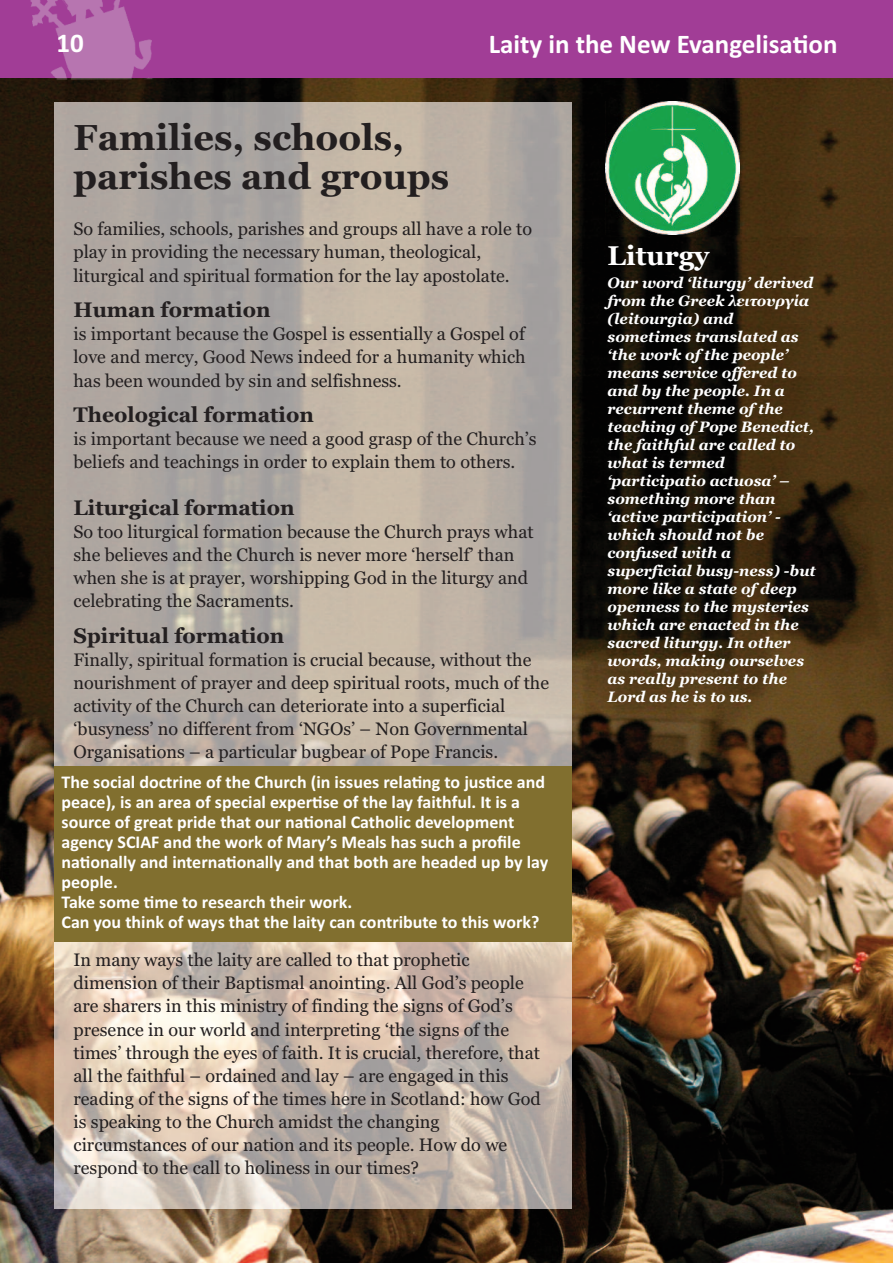
<style>
.page{position:relative;width:893px;height:1263px;background:#fff}
.page>*{position:absolute;margin:0;border:0;box-sizing:border-box;transform-origin:0 0}
.t1{font:700 36px/39.6px "Georgia";color:#231f20}
.t2{font:700 27px "Calibri";color:#fff}
.t3{font:700 27px "Georgia";color:#fff}
.t4{font:700 21px "Georgia";color:#231f20}
.t5{font:18px/23.1px "Georgia";color:#231f20}
.t6{font:700 18px/20.1px "Calibri";color:#fff}
.t7{font:italic 700 15px/18px "Georgia";color:#fff}
</style>
<div class="page">
<img style="left:0;top:78px;width:893px;height:1185px">
<div style="left:0;top:0;width:893px;height:78px;background:#a13d96"></div>
<img style="left:49px;top:78px;width:121px;height:2px">
<img style="left:30px;top:0;width:122px;height:78px">
<img style="left:54px;top:103px;width:517px;height:1106px">
<div style="left:54px;top:767px;width:517px;height:175px;background:#816f2f"></div>
<img style="left:606px;top:101px;width:133px;height:134px">
<h2 class="t2" style="left:57px;top:27px;width:29px">10</h2>
<h2 class="t2" style="left:489px;top:28px;width:350px">Laity in the New Evangelisation</h2>
<h1 class="t1" style="left:74px;top:117px;width:377px">Families, schools, parishes and groups</h1>
<p class="t5" style="left:74px;top:218px;width:460px">So families, schools, parishes and groups all have a role to play in providing the necessary human, theological, liturgical and spiritual formation for the lay apostolate.</p>
<p class="t4" style="left:74px;top:298px;width:199px">Human formation</p>
<p class="t5" style="left:74px;top:323px;width:454px;text-align:justify">is important because the Gospel is essentially a Gospel of love and mercy, Good News indeed for a humanity which has been wounded by sin and selfishness.</p>
<p class="t4" style="left:74px;top:403px;width:242px">Theological formation</p>
<p class="t5" style="left:74px;top:428px;width:465px">is important because we need a good grasp of the Church’s beliefs and teachings in order to explain them to others.</p>
<p class="t4" style="left:74px;top:495px;width:223px">Liturgical formation</p>
<p class="t5" style="left:74px;top:520px;width:462px">So too liturgical formation because the Church prays what she believes and the Church is never more ‘herself’ than when she is at prayer, worshipping God in the liturgy and celebrating the Sacraments.</p>
<p class="t4" style="left:74px;top:623px;width:212px">Spiritual formation</p>
<p class="t5" style="left:74px;top:648px;width:477px">Finally, spiritual formation is crucial because, without the nourishment of prayer and deep spiritual roots, much of the activity of the Church can deteriorate into a superficial ‘busyness’ no different from ‘NGOs’ – Non Governmental Organisations – a particular bugbear of Pope Francis.</p>
<p class="t6" style="left:62px;top:771px;width:488px">The social doctrine of the Church (in issues relating to justice and peace), is an area of special expertise of the lay faithful. It is a source of great pride that our national Catholic development agency SCIAF and the work of Mary’s Meals has such a profile nationally and internationally and that both are headed up by lay people.<br>Take some time to research their work.<br>Can you think of ways that the laity can contribute to this work?</p>
<p class="t5" style="left:74px;top:948px;width:469px">In many ways the laity are called to that prophetic dimension of their Baptismal anointing. All God’s people are sharers in this ministry of finding the signs of God’s presence in our world and interpreting ‘the signs of the times’ through the eyes of faith. It is crucial, therefore, that all the faithful – ordained and lay – are engaged in this reading of the signs of the times here in Scotland: how God is speaking to the Church amidst the changing circumstances of our nation and its people. How do we respond to the call to holiness in our times?</p>
<h2 class="t3" style="left:608px;top:240px;width:103px">Liturgy</h2>
<p class="t7" style="left:608px;top:274px;width:210px">Our word ‘liturgy’ derived from the Greek λειτουργία (leitourgia) and sometimes translated as ‘the work of the people’ means service offered to and by the people. In a recurrent theme of the teaching of Pope Benedict, the faithful are called to what is termed ‘participatio actuosa’ – something more than ‘active participation’ - which should not be confused with a superficial busy-ness) -but more like a state of deep openness to the mysteries which are enacted in the sacred liturgy. In other words, making ourselves as really present to the<br>Lord as he is to us.</p>
</div>
